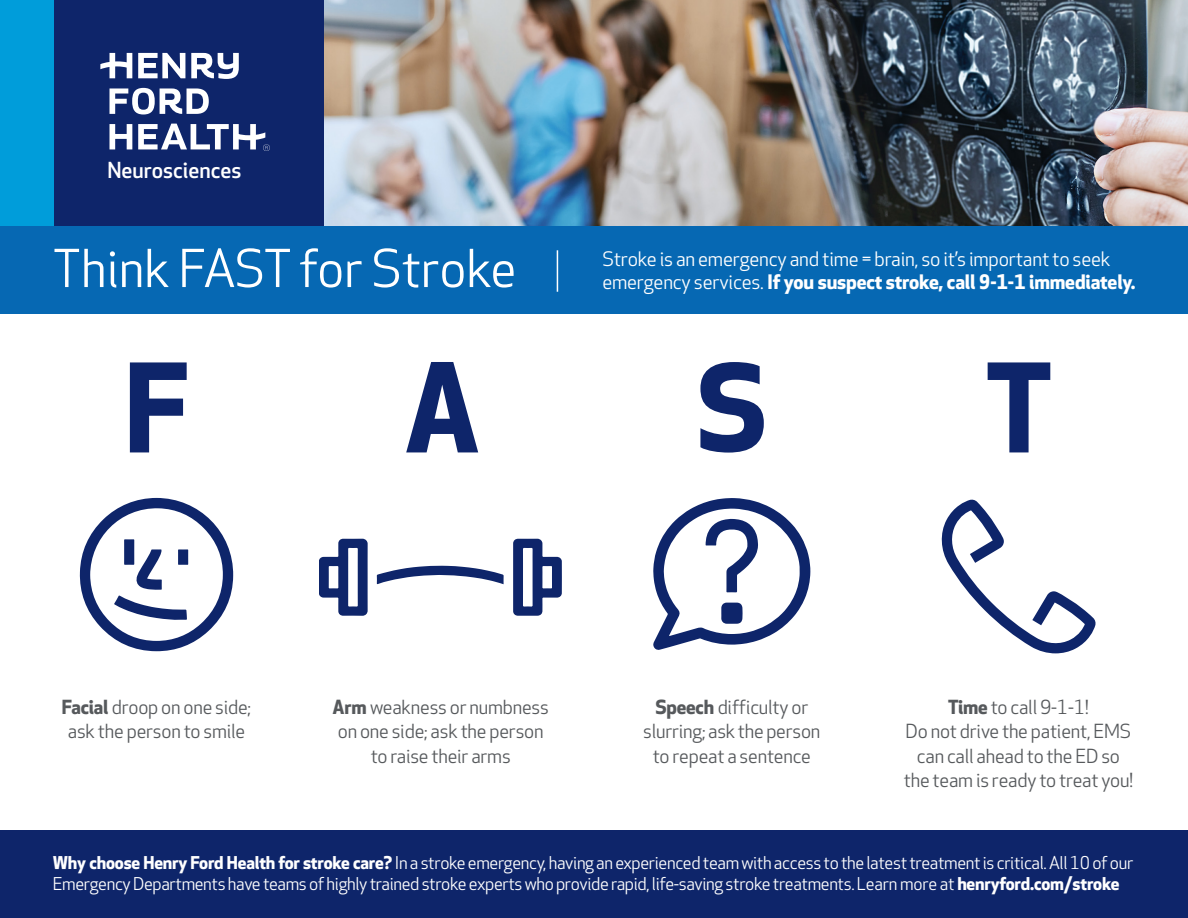
<style>
.page{position:relative;width:1188px;height:918px;background:#fff}
.page>*{position:absolute;margin:0;border:0;box-sizing:border-box;transform-origin:0 0}
.t1{font:700 120px "Apex New";color:#0e256a}
.t2{font:700 116.4px "Apex New";color:#0e256a}
.t3{font:51px "Apex New";color:#fff}
.t4{font:500 21.6px "Apex New";color:#fff}
.t5{font:19.5px/22.5px "Apex New";letter-spacing:-.01em;color:#fff}
.t6{font:19.05px/24.3px "Apex New";letter-spacing:-.01em;color:#56595c;text-align:center}
.t7{font:17.25px/21px "Apex New";letter-spacing:-.02em;color:#fff}
.s1{font-weight:700}
</style>
<div class="page">
<img style="left:324px;top:0;width:864px;height:227px">
<div style="left:40px;top:0;width:284px;height:237px;background:#0e256a"></div>
<div style="left:0;top:0;width:54px;height:237px;background:#009dda"></div>
<div style="left:0;top:227px;width:1188px;height:87px;background:#0668b3"></div>
<svg style="left:100px;top:53px;width:170px;height:98px"></svg>
<div style="left:0;top:831px;width:1188px;height:87px;background:#0e256a"></div>
<svg style="left:80px;top:498px;width:153px;height:153px"></svg>
<svg style="left:942px;top:500px;width:154px;height:153px"></svg>
<svg style="left:320px;top:539px;width:48px;height:77px"></svg>
<svg style="left:513px;top:539px;width:49px;height:77px"></svg>
<svg style="left:377px;top:566px;width:127px;height:18px"></svg>
<svg style="left:653px;top:498px;width:157px;height:152px"></svg>
<hr style="left:557px;top:250px;width:1px;height:42px;background:#fff">
<p class="t4" style="left:107px;top:158px;width:136px">Neurosciences</p>
<h3 class="t3" style="left:53px;top:240px;width:465px">Think FAST for Stroke</h3>
<p class="t5" style="left:602px;top:249px;width:535px">Stroke is an emergency and time = brain, so it’s important to seek emergency services. <span class="s1">If you suspect stroke, call 9-1-1 immediately.</span></p>
<h1 class="t1" style="left:124px;top:338px;width:66px">F</h1>
<h1 class="t1" style="left:404px;top:338px;width:78px">A</h1>
<h2 class="t2" style="left:696px;top:340px;width:73px">S</h2>
<h1 class="t1" style="left:986px;top:338px;width:68px">T</h1>
<p class="t6" style="left:62px;top:696px;width:191px"><span class="s1">Facial</span> droop on one side; ask the person to smile</p>
<p class="t6" style="left:333px;top:696px;width:218px"><span class="s1">Arm</span> weakness or numbness on one side; ask the person to raise their arms</p>
<p class="t6" style="left:643px;top:696px;width:179px"><span class="s1">Speech</span> difficulty or slurring; ask the person to repeat a sentence</p>
<p class="t6" style="left:904px;top:696px;width:231px"><span class="s1">Time</span> to call 9-1-1!<br>Do not drive the patient, EMS can call ahead to the ED so the team is ready to treat you!</p>
<p class="t7" style="left:53px;top:853px;width:1082px"><span class="s1">Why choose Henry Ford Health for stroke care?</span> In a stroke emergency, having an experienced team with access to the latest treatment is critical. All 10 of our<br>Emergency Departments have teams of highly trained stroke experts who provide rapid, life-saving stroke treatments. Learn more at <span class="s1">henryford.com/stroke</span></p>
</div>
